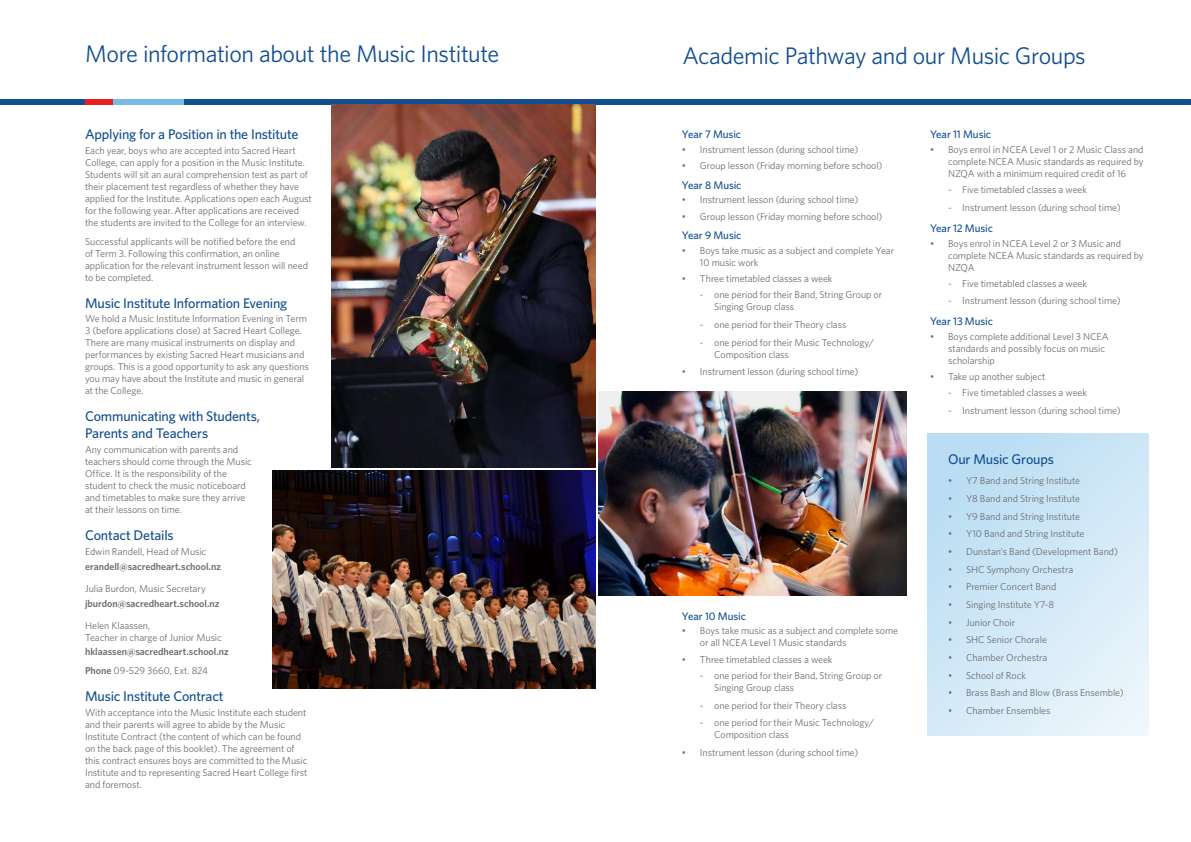
<style>
.page{position:relative;width:1191px;height:842px;background:#fff}
.page>*{position:absolute;margin:0;border:0;box-sizing:border-box;transform-origin:0 0}
.t1{font:24px "Whitney";letter-spacing:-.02em;color:#124e91}
.t2{font:500 14px/17px "Whitney";letter-spacing:-.015em;color:#124e91}
.t3{font:500 11px "Whitney";letter-spacing:-.01em;color:#124e91}
.t4{font:10px/12px "Whitney";letter-spacing:-.005em;color:#6d6e71}
.t5{font:600 10px/19.1px "Whitney";letter-spacing:-.005em;color:#6d6e71}
.s1{font-weight:400}
</style>
<div class="page">
<div style="left:0;top:99px;width:85px;height:6px;background:#124e91"></div>
<div style="left:184px;top:99px;width:411px;height:6px;background:#124e91"></div>
<div style="left:85px;top:99px;width:28px;height:6px;background:#ed1d24"></div>
<div style="left:113px;top:99px;width:71px;height:6px;background:#76bce8"></div>
<div style="left:595px;top:99px;width:596px;height:6px;background:#124e91"></div>
<img style="left:272px;top:471px;width:323px;height:218px">
<img style="left:332px;top:105px;width:263px;height:363px">
<div style="left:927px;top:434px;width:221px;height:302px;background:linear-gradient(to bottom,#bfdff4,#e3f1fa)"></div>
<img style="left:598px;top:391px;width:308px;height:204px">
<h1 class="t1" style="left:85px;top:37px;width:416px">More information about the Music Institute</h1>
<h2 class="t2" style="left:85px;top:125px;width:215px">Applying for a Position in the Institute</h2>
<p class="t4" style="left:85px;top:144px;width:228px">Each year, boys who are accepted into Sacred Heart College, can apply for a position in the Music Institute.<br>Students will sit an aural comprehension test as part of their placement test regardless of whether they have applied for the Institute. Applications open each August for the following year. After applications are received the students are invited to the College for an interview.</p>
<p class="t4" style="left:85px;top:235px;width:224px">Successful applicants will be notified before the end<br>of Term 3. Following this confirmation, an online application for the relevant instrument lesson will need to be completed.</p>
<h2 class="t2" style="left:85px;top:294px;width:204px">Music Institute Information Evening</h2>
<p class="t4" style="left:85px;top:313px;width:225px">We hold a Music Institute Information Evening in Term 3 (before applications close) at Sacred Heart College.<br>There are many musical instruments on display and performances by existing Sacred Heart musicians and groups. This is a good opportunity to ask any questions you may have about the Institute and music in general at the College.</p>
<h2 class="t2" style="left:85px;top:408px;width:176px">Communicating with Students,<br>Parents and Teachers</h2>
<p class="t4" style="left:85px;top:443px;width:168px">Any communication with parents and teachers should come through the Music Office. It is the responsibility of the student to check the music noticeboard and timetables to make sure they arrive at their lessons on time.</p>
<h2 class="t2" style="left:85px;top:527px;width:90px">Contact Details</h2>
<p class="t4" style="left:85px;top:545px;width:123px">Edwin Randell, Head of Music</p>
<p class="t5" style="left:85px;top:557px;width:137px">erandell@sacredheart.school.nz</p>
<p class="t4" style="left:85px;top:582px;width:122px">Julia Burdon, Music Secretary</p>
<p class="t5" style="left:85px;top:593px;width:136px">jburdon@sacredheart.school.nz</p>
<p class="t4" style="left:85px;top:619px;width:138px">Helen Klaassen,<br>Teacher in charge of Junior Music</p>
<p class="t5" style="left:85px;top:642px;width:145px">hklaassen@sacredheart.school.nz<br>Phone <span class="s1">09-529 3660, Ext. 824</span></p>
<h2 class="t2" style="left:85px;top:688px;width:140px">Music Institute Contract</h2>
<p class="t4" style="left:85px;top:706px;width:224px">With acceptance into the Music Institute each student and their parents will agree to abide by the Music Institute Contract (the content of which can be found on the back page of this booklet). The agreement of this contract ensures boys are committed to the Music Institute and to representing Sacred Heart College first and foremost.</p>
<h1 class="t1" style="left:682px;top:39px;width:405px">Academic Pathway and our Music Groups</h1>
<p class="t3" style="left:682px;top:127px;width:61px">Year 7 Music</p>
<p class="t4" style="left:682px;top:143px;width:178px">• Instrument lesson (during school time)</p>
<p class="t4" style="left:682px;top:160px;width:202px">• Group lesson (Friday morning before school)</p>
<p class="t3" style="left:682px;top:177px;width:61px">Year 8 Music</p>
<p class="t4" style="left:682px;top:194px;width:178px">• Instrument lesson (during school time)</p>
<p class="t4" style="left:682px;top:210px;width:202px">• Group lesson (Friday morning before school)</p>
<p class="t3" style="left:682px;top:228px;width:61px">Year 9 Music</p>
<p class="t4" style="left:700px;top:244px;width:196px;text-indent:-18px">• Boys take music as a subject and complete Year<br>10 music work</p>
<p class="t4" style="left:682px;top:272px;width:152px">• Three timetabled classes a week</p>
<p class="t4" style="left:714px;top:289px;width:170px;text-indent:-14px">- one period for their Band, String Group or<br>Singing Group class</p>
<p class="t4" style="left:700px;top:318px;width:148px">- one period for their Theory class</p>
<p class="t4" style="left:714px;top:336px;width:161px;text-indent:-14px">- one period for their Music Technology/<br>Composition class</p>
<p class="t4" style="left:682px;top:366px;width:178px">• Instrument lesson (during school time)</p>
<p class="t3" style="left:682px;top:608px;width:65px">Year 10 Music</p>
<p class="t4" style="left:700px;top:625px;width:200px;text-indent:-18px">• Boys take music as a subject and complete some or all NCEA Level 1 Music standards</p>
<p class="t4" style="left:682px;top:653px;width:152px">• Three timetabled classes a week</p>
<p class="t4" style="left:714px;top:669px;width:170px;text-indent:-14px">- one period for their Band, String Group or<br>Singing Group class</p>
<p class="t4" style="left:700px;top:699px;width:148px">- one period for their Theory class</p>
<p class="t4" style="left:714px;top:716px;width:161px;text-indent:-14px">- one period for their Music Technology/<br>Composition class</p>
<p class="t4" style="left:682px;top:746px;width:178px">• Instrument lesson (during school time)</p>
<p class="t3" style="left:930px;top:127px;width:62px">Year 11 Music</p>
<p class="t4" style="left:948px;top:143px;width:197px;text-align:justify;text-indent:-18px">• Boys enrol in NCEA Level 1 or 2 Music Class and complete NCEA Music standards as required by NZQA with a minimum required credit of 16</p>
<p class="t4" style="left:948px;top:184px;width:140px">- Five timetabled classes a week</p>
<p class="t4" style="left:948px;top:201px;width:174px">- Instrument lesson (during school time)</p>
<p class="t3" style="left:930px;top:221px;width:64px">Year 12 Music</p>
<p class="t4" style="left:948px;top:237px;width:197px;text-indent:-18px">• Boys enrol in NCEA Level 2 or 3 Music and complete NCEA Music standards as required by<br>NZQA</p>
<p class="t4" style="left:948px;top:277px;width:140px">- Five timetabled classes a week</p>
<p class="t4" style="left:948px;top:295px;width:174px">- Instrument lesson (during school time)</p>
<p class="t3" style="left:930px;top:314px;width:64px">Year 13 Music</p>
<p class="t4" style="left:948px;top:330px;width:162px;text-indent:-18px">• Boys complete additional Level 3 NCEA standards and possibly focus on music scholarship</p>
<p class="t4" style="left:930px;top:370px;width:117px">• Take up another subject</p>
<p class="t4" style="left:948px;top:387px;width:140px">- Five timetabled classes a week</p>
<p class="t4" style="left:948px;top:404px;width:174px">- Instrument lesson (during school time)</p>
<h2 class="t2" style="left:948px;top:450px;width:107px">Our Music Groups</h2>
<p class="t4" style="left:948px;top:475px;width:133px">• Y7 Band and String Institute</p>
<p class="t4" style="left:948px;top:492px;width:133px">• Y8 Band and String Institute</p>
<p class="t4" style="left:948px;top:510px;width:133px">• Y9 Band and String Institute</p>
<p class="t4" style="left:948px;top:528px;width:138px">• Y10 Band and String Institute</p>
<p class="t4" style="left:948px;top:545px;width:172px">• Dunstan’s Band (Development Band)</p>
<p class="t4" style="left:948px;top:563px;width:127px">• SHC Symphony Orchestra</p>
<p class="t4" style="left:948px;top:581px;width:110px">• Premier Concert Band</p>
<p class="t4" style="left:948px;top:598px;width:108px">• Singing Institute Y7-8</p>
<p class="t4" style="left:948px;top:616px;width:69px">• Junior Choir</p>
<p class="t4" style="left:948px;top:634px;width:100px">• SHC Senior Chorale</p>
<p class="t4" style="left:948px;top:651px;width:101px">• Chamber Orchestra</p>
<p class="t4" style="left:948px;top:669px;width:79px">• School of Rock</p>
<p class="t4" style="left:948px;top:687px;width:177px">• Brass Bash and Blow (Brass Ensemble)</p>
<p class="t4" style="left:948px;top:704px;width:104px">• Chamber Ensembles</p>
</div>
